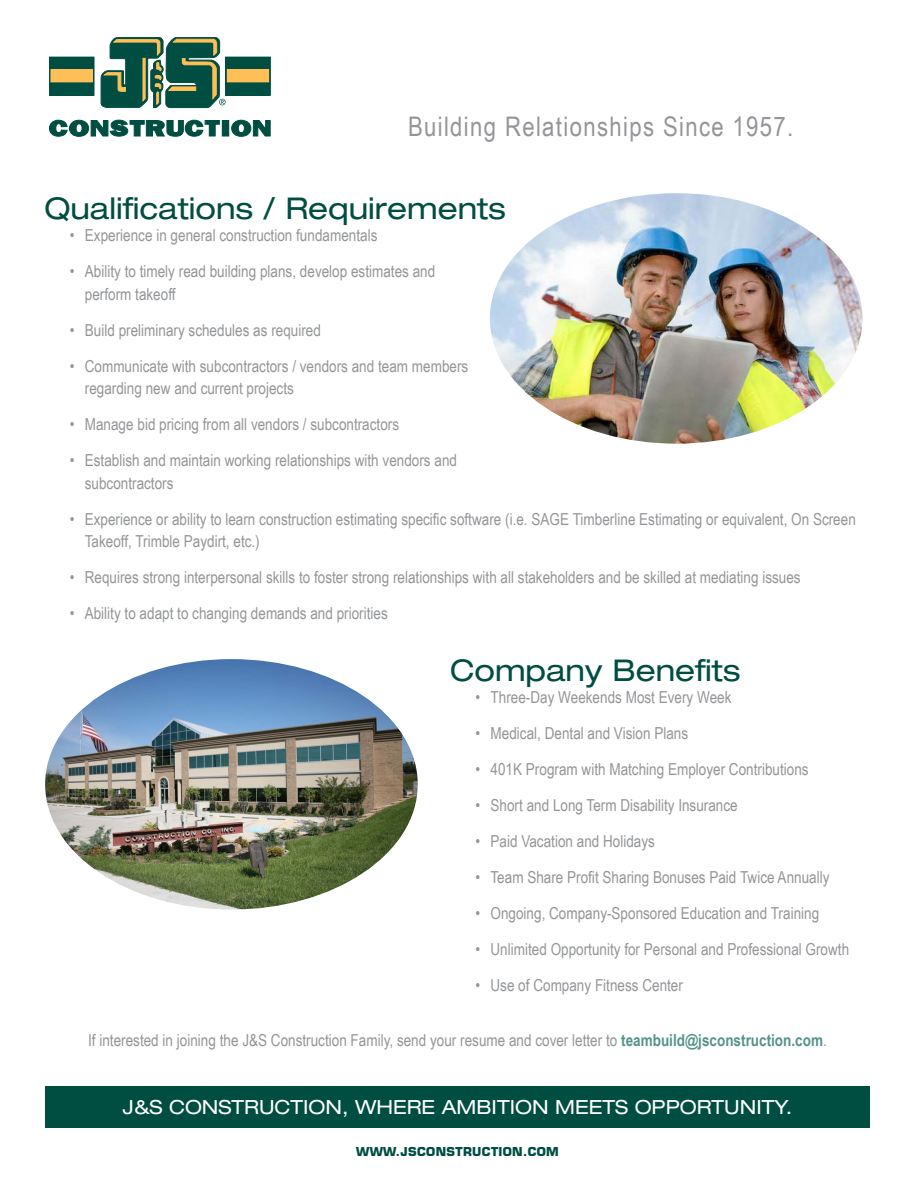
<style>
.page{position:relative;width:918px;height:1188px;background:#fff}
.page>*{position:absolute;margin:0;border:0;box-sizing:border-box;transform-origin:0 0}
.t1{font:expanded 30px "Helvetica Neue LT Std";color:#004d41}
.t2{font:27px "Arial Narrow";letter-spacing:.05em;color:#939598}
.t3{font:expanded 19.5px "Helvetica Neue LT Std";color:#fff}
.t4{font:16.5px/22.5px "Arial Narrow";color:#939598}
.t5{font:700 12px "Eurostile LT Std";letter-spacing:.03em;color:#004d43}
.s1{font-weight:700;color:#56938d}
</style>
<div class="page">
<svg style="left:49px;top:120px;width:171px;height:16px"></svg>
<div style="left:222px;top:121px;width:7px;height:15px;background:#004d41"></div>
<svg style="left:231px;top:120px;width:39px;height:16px"></svg>
<div style="left:49px;top:57px;width:45px;height:38px;background:#004d41"></div>
<div style="left:51px;top:70px;width:41px;height:12px;background:#fdbf56"></div>
<div style="left:226px;top:57px;width:44px;height:38px;background:#004d41"></div>
<div style="left:225px;top:57px;width:45px;height:38px;border:1px solid #004d41"></div>
<div style="left:227px;top:70px;width:42px;height:12px;background:#fdbf56"></div>
<svg style="left:101px;top:37px;width:125px;height:71px"></svg>
<img style="left:490px;top:193px;width:372px;height:251px">
<div style="left:45px;top:1086px;width:825px;height:42px;background:#004d41"></div>
<img style="left:45px;top:659px;width:373px;height:251px">
<h2 class="t2" style="left:408px;top:107px;width:387px">Building Relationships Since 1957.</h2>
<h1 class="t1" style="left:44px;top:190px;width:463px">Qualifications / Requirements</h1>
<p class="t4" style="left:70px;top:224px;width:309px">• Experience in general construction fundamentals</p>
<p class="t4" style="left:85px;top:260px;width:352px;text-indent:-15px">• Ability to timely read building plans, develop estimates and perform takeoff</p>
<p class="t4" style="left:70px;top:318px;width:253px">• Build preliminary schedules as required</p>
<p class="t4" style="left:85px;top:354px;width:385px;text-indent:-15px">• Communicate with subcontractors / vendors and team members regarding new and current projects</p>
<p class="t4" style="left:70px;top:413px;width:331px">• Manage bid pricing from all vendors / subcontractors</p>
<p class="t4" style="left:85px;top:449px;width:374px;text-indent:-15px">• Establish and maintain working relationships with vendors and subcontractors</p>
<p class="t4" style="left:85px;top:507px;width:773px;text-indent:-15px">• Experience or ability to learn construction estimating specific software (i.e. SAGE Timberline Estimating or equivalent, On Screen<br>Takeoff, Trimble Paydirt, etc.)</p>
<p class="t4" style="left:70px;top:566px;width:732px">• Requires strong interpersonal skills to foster strong relationships with all stakeholders and be skilled at mediating issues</p>
<p class="t4" style="left:70px;top:602px;width:320px">• Ability to adapt to changing demands and priorities</p>
<h1 class="t1" style="left:450px;top:652px;width:292px">Company Benefits</h1>
<p class="t4" style="left:476px;top:685px;width:257px">• Three-Day Weekends Most Every Week</p>
<p class="t4" style="left:476px;top:721px;width:214px">• Medical, Dental and Vision Plans</p>
<p class="t4" style="left:476px;top:757px;width:335px">• 401K Program with Matching Employer Contributions</p>
<p class="t4" style="left:476px;top:793px;width:264px">• Short and Long Term Disability Insurance</p>
<p class="t4" style="left:476px;top:829px;width:181px">• Paid Vacation and Holidays</p>
<p class="t4" style="left:476px;top:865px;width:355px">• Team Share Profit Sharing Bonuses Paid Twice Annually</p>
<p class="t4" style="left:476px;top:901px;width:345px">• Ongoing, Company-Sponsored Education and Training</p>
<p class="t4" style="left:476px;top:937px;width:375px">• Unlimited Opportunity for Personal and Professional Growth</p>
<p class="t4" style="left:476px;top:973px;width:209px">• Use of Company Fitness Center</p>
<p class="t4" style="left:88px;top:1028px;width:740px">If interested in joining the J&amp;S Construction Family, send your resume and cover letter to <span class="s1">teambuild@jsconstruction.com</span>.</p>
<p class="t3" style="left:123px;top:1095px;width:671px">J&amp;S CONSTRUCTION, WHERE AMBITION MEETS OPPORTUNITY.</p>
<p class="t5" style="left:356px;top:1144px;width:204px">WWW.JSCONSTRUCTION.COM</p>
</div>
